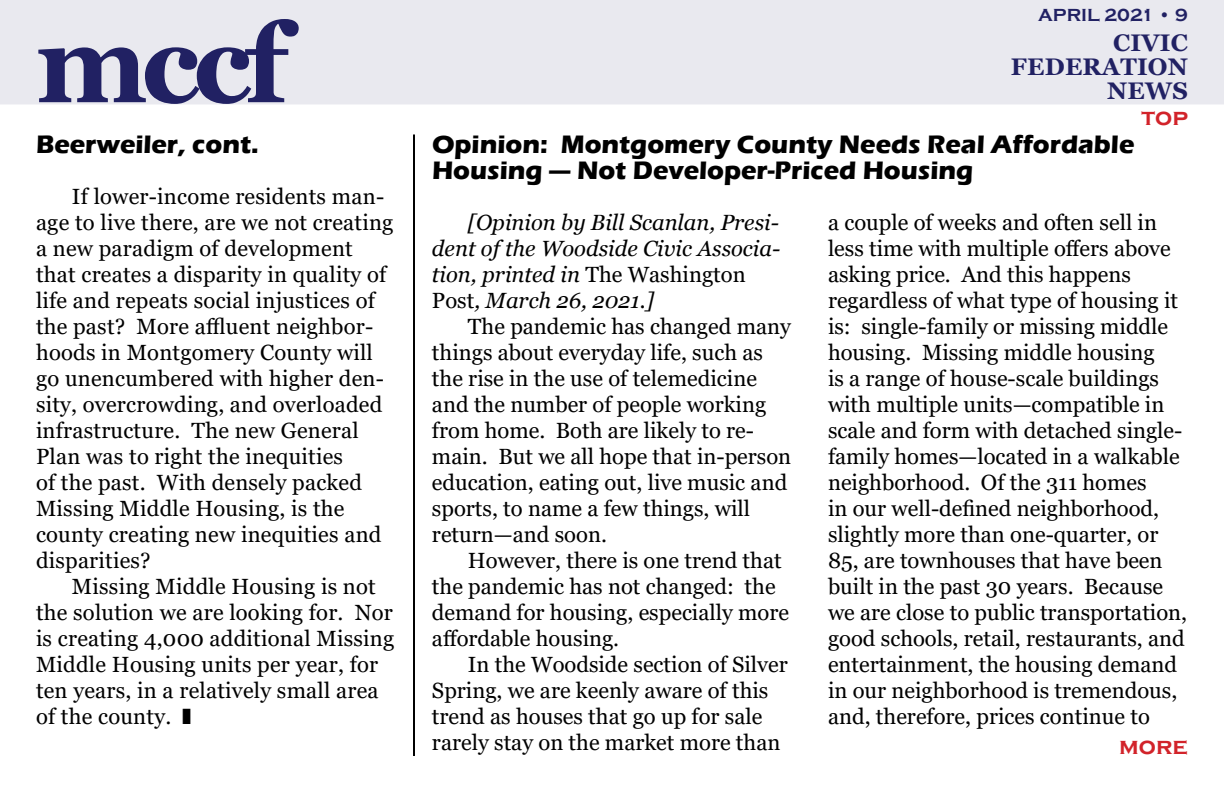
<style>
.page{position:relative;width:1224px;height:792px;background:#fff}
.page>*{position:absolute;margin:0;border:0;box-sizing:border-box;transform-origin:0 0}
.t1{font:700 110px "Georgia";color:#212163}
.t2{font:700 26px/26px "Eras ITC";color:#000}
.t3{font:700 24px/24px "Georgia";letter-spacing:.01em;color:#212163;text-align:right}
.t4{font:700 24px "Copperplate Gothic";color:#d2232a}
.t5{font:22px/26px "Georgia";color:#000}
.t6{font:italic 22px/26px "Georgia";color:#000}
.t7{font:700 18px "Copperplate Gothic";color:#212163}
.s1{font-style:normal}
</style>
<div class="page">
<div style="left:0;top:0;width:1224px;height:104px;background:#e9e9ef"></div>
<hr style="left:413px;top:134px;width:2px;height:622px;background:#000">
<h1 class="t1" style="left:36px;top:-7px;width:264px">MCCF</h1>
<p class="t7" style="left:1038px;top:5px;width:151px">april 2021 • 9</p>
<p class="t3" style="left:1011px;top:30px;width:179px">CIVIC<br>FEDERATION<br>NEWS</p>
<p class="t4" style="left:1142px;top:104px;width:48px">top</p>
<p class="t2" style="left:36px;top:131px;width:224px">Beerweiler, cont.</p>
<p class="t2" style="left:432px;top:131px;width:704px">Opinion: Montgomery County Needs Real Affordable<br>Housing — Not Developer-Priced Housing</p>
<p class="t6" style="left:432px;top:209px;width:350px;text-indent:36px">[Opinion by Bill Scanlan, Presi&shy;dent of the Woodside Civic Associa&shy;tion, printed in <span class="s1">The Washington<br>Post</span>, March 26, 2021.]</p>
<p class="t5" style="left:432px;top:314px;width:361px;text-indent:36px">The pandemic has changed many things about everyday life, such as the rise in the use of telemedicine and the number of people working from home. Both are likely to re&shy;main. But we all hope that in-person education, eating out, live music and sports, to name a few things, will return—and soon.</p>
<p class="t5" style="left:432px;top:548px;width:359px;text-indent:36px">However, there is one trend that the pandemic has not changed: the demand for housing, especially more affordable housing.</p>
<p class="t5" style="left:432px;top:652px;width:357px;text-indent:36px">In the Woodside section of Silver Spring, we are keenly aware of this trend as houses that go up for sale rarely stay on the market more than</p>
<p class="t5" style="left:36px;top:184px;width:359px;text-indent:36px">If lower-income residents man&shy;age to live there, are we not creating a new paradigm of development that creates a disparity in quality of life and repeats social injustices of the past? More affluent neighbor&shy;hoods in Montgomery County will go unencumbered with higher den&shy;sity, overcrowding, and overloaded infrastructure. The new General<br>Plan was to right the inequities<br>of the past. With densely packed<br>Missing Middle Housing, is the county creating new inequities and disparities?</p>
<p class="t5" style="left:36px;top:574px;width:360px;text-indent:36px">Missing Middle Housing is not the solution we are looking for. Nor is creating 4,000 additional Missing<br>Middle Housing units per year, for ten years, in a relatively small area of the county.</p>
<p class="t5" style="left:828px;top:210px;width:361px">a couple of weeks and often sell in less time with multiple offers above asking price. And this happens regardless of what type of housing it is: single-family or missing middle housing. Missing middle housing<br>is a range of house-scale buildings with multiple units—compatible in scale and form with detached single&shy;family homes—located in a walkable neighborhood. Of the 311 homes<br>in our well-defined neighborhood, slightly more than one-quarter, or 85, are townhouses that have been built in the past 30 years. Because we are close to public transportation, good schools, retail, restaurants, and entertainment, the housing demand in our neighborhood is tremendous, and, therefore, prices continue to</p>
<p class="t4" style="left:1119px;top:732px;width:70px">more</p>
</div>
